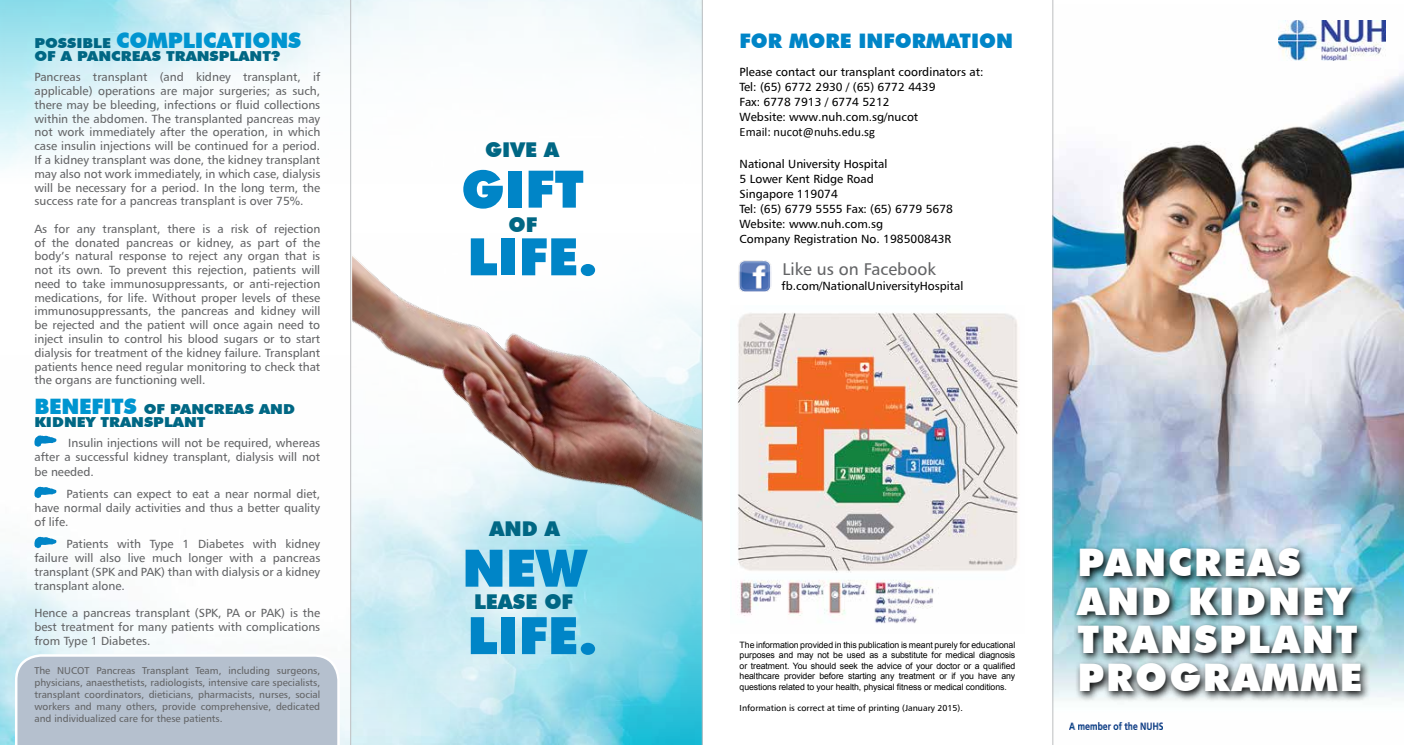
<style>
.page{position:relative;width:1404px;height:745px;background:#fff}
.page>*{position:absolute;margin:0;border:0;box-sizing:border-box;transform-origin:0 0}
.t1{font:900 51.62px "Futura BT";color:#0085c7}
.t2{font:900 38px/38.2px "Futura BT";letter-spacing:.05em;color:#fff}
.t3{font:900 21.25px "Futura BT";letter-spacing:-.01em;color:#0095d0}
.t4{font:900 20.38px "Futura BT";color:#006784}
.t5{font:900 20px "Futura BT";color:#0085c7}
.t6{font:17px "Frutiger";color:#636466}
.t7{font:900 13.75px/12.5px "Futura BT";color:#006784;scale:1.1 1}
.t8{font:12.5px "Calibri";color:#000}
.t9{font:11.88px/13.8px "Frutiger";color:#636466;text-align:justify}
.t10{font:11.88px/15px "Frutiger";color:#000}
.t11{font:10px/12px "Frutiger";color:#636466;text-align:justify}
.t12{font:8.75px/10.5px "Arial";letter-spacing:-.01em;color:#000;text-align:justify}
.t13{font:8.75px "Frutiger";color:#000}
.s1{font-size:21.25px;color:#0095d0}
</style>
<div class="page">
<img style="left:351px;top:188px;width:351px;height:556px">
<img style="left:352px;top:73px;width:350px;height:585px">
<img style="left:0;top:446px;width:349px;height:298px">
<div style="left:15px;top:653px;width:325px;height:91px;background:#b5c0ce"></div>
<img style="left:1053px;top:5px;width:350px;height:739px">
<img style="left:1069px;top:722px;width:93px;height:6px">
<img style="left:1277px;top:20px;width:108px;height:41px">
<img style="left:737px;top:312px;width:283px;height:312px">
<img style="left:1071px;top:544px;width:299px;height:157px">
<svg style="left:34px;top:435px;width:23px;height:11px"></svg>
<svg style="left:34px;top:486px;width:23px;height:12px"></svg>
<svg style="left:34px;top:536px;width:23px;height:12px"></svg>
<img style="left:738px;top:260px;width:33px;height:31px">
<hr style="left:702px;top:0;width:1px;height:744px;background:#bcbec0">
<hr style="left:350px;top:0;width:1px;height:744px;background:#bcbec0">
<hr style="left:1052px;top:0;width:1px;height:744px;background:#bcbec0">
<p class="t7" style="left:34px;top:36px;width:118px">POSSIBLE <span class="s1">COMPL</span></p>
<h3 class="t3" style="left:195px;top:27px;width:23px">ICAT</h3>
<h3 class="t3" style="left:244px;top:27px;width:58px">IONS</h3>
<p class="t7" style="left:34px;top:50px;width:131px">OF A PA NCREAS TRA</p>
<p class="t7" style="left:197px;top:50px;width:31px">NSPLA</p>
<p class="t7" style="left:249px;top:50px;width:29px">NT?</p>
<p class="t9" style="left:34px;top:70px;width:287px">Pancreas transplant (and kidney transplant, if applicable) operations are major surgeries; as such, there may be bleeding, infections or fluid collections within the abdomen. The transplanted pancreas may not work immediately after the operation, in which case insulin injections will be continued for a period.<br>If a kidney transplant was done, the kidney transplant may also not work immediately, in which case, dialysis will be necessary for a period. In the long term, the success rate for a pancreas transplant is over 75%.</p>
<p class="t9" style="left:34px;top:221px;width:287px">As for any transplant, there is a risk of rejection of the donated pancreas or kidney, as part of the body’s natural response to reject any organ that is not its own. To prevent this rejection, patients will need to take immunosuppressants, or anti-rejection medications, for life. Without proper levels of these immunosuppressants, the pancreas and kidney will be rejected and the patient will once again need to inject insulin to control his blood sugars or to start dialysis for treatment of the kidney failure. Transplant patients hence need regular monitoring to check that the organs are functioning well.</p>
<p class="t7" style="left:34px;top:403px;width:238px"><span class="s1">BENEFITS</span> OF PANCREAS AND<br>KIDNEY TRA</p>
<p class="t7" style="left:131px;top:415px;width:31px">NSPLA</p>
<p class="t7" style="left:184px;top:415px;width:21px">NT</p>
<p class="t9" style="left:34px;top:435px;width:287px;text-align:right">Insulin injections will not be required, whereas<br>after a successful kidney transplant, dialysis will not</p>
<p class="t9" style="left:67px;top:459px;width:255px;line-height:22.5px;text-indent:-32px">be needed.<br>Patients can expect to eat a near normal diet,</p>
<p class="t9" style="left:34px;top:500px;width:287px">have normal daily activities and thus a better quality of life.</p>
<p class="t9" style="left:34px;top:536px;width:287px;text-indent:32px">Patients with Type 1 Diabetes with kidney failure will also live much longer with a pancreas transplant (SPK and PAK) than with dialysis or a kidney transplant alone.</p>
<p class="t9" style="left:34px;top:605px;width:287px">Hence a pancreas transplant (SPK, PA or PAK) is the best treatment for many patients with complications from Type 1 Diabetes.</p>
<p class="t11" style="left:34px;top:664px;width:287px">The NUCOT Pancreas Transplant Team, including surgeons, physicians, anaesthetists, radiologists, intensive care specialists, transplant coordinators, dieticians, pharmacists, nurses, social workers and many others, provide comprehensive, dedicated and individualized care for these patients.</p>
<h3 class="t4" style="left:485px;top:137px;width:75px">GIVE A</h3>
<h1 class="t1" style="left:461px;top:158px;width:124px">GIFT</h1>
<h3 class="t4" style="left:508px;top:212px;width:30px">OF</h3>
<h1 class="t1" style="left:467px;top:225px;width:131px">LIFE.</h1>
<h3 class="t4" style="left:489px;top:516px;width:72px">AND A</h3>
<h1 class="t1" style="left:462px;top:536px;width:126px">NEW</h1>
<h3 class="t4" style="left:474px;top:589px;width:101px">LEASE OF</h3>
<h1 class="t1" style="left:467px;top:604px;width:131px">LIFE.</h1>
<h3 class="t5" style="left:739px;top:28px;width:275px">FOR MORE INFORMATION</h3>
<p class="t10" style="left:739px;top:64px;width:245px">Please contact our transplant coordinators at:<br>Tel: (65) 6772 2930 / (65) 6772 4439<br>Fax: 6778 7913 / 6774 5212<br>Website: www.nuh.com.sg/nucot</p>
<p class="t8" style="left:739px;top:124px;width:137px">Email: nucot@nuhs.edu.sg</p>
<p class="t10" style="left:739px;top:155px;width:215px">National University Hospital<br>5 Lower Kent Ridge Road<br>Singapore 119074<br>Tel: (65) 6779 5555 Fax: (65) 6779 5678<br>Website: www.nuh.com.sg<br>Company Registration No. 198500843R</p>
<h3 class="t6" style="left:782px;top:258px;width:155px">Like us on Facebook</h3>
<p class="t10" style="left:781px;top:278px;width:183px">fb.com/NationalUniversityHospital</p>
<p class="t12" style="left:739px;top:639px;width:277px">The information provided in this publication is meant purely for educational purposes and may not be used as a substitute for medical diagnosis or treatment. You should seek the advice of your doctor or a qualified healthcare provider before starting any treatment or if you have any questions related to your health, physical fitness or medical conditions.</p>
<p class="t13" style="left:739px;top:702px;width:225px">Information is correct at time of printing (January 2015).</p>
<h2 class="t2" style="left:1077px;top:543px;width:224px">PANCREAS<br>AND</h2>
<h2 class="t2" style="left:1187px;top:581px;width:58px">KIDNE</h2>
<h2 class="t2" style="left:1077px;top:581px;width:282px;text-indent:249px">Y<br>TRANSPLANT<br>PROGRAMME</h2>
</div>
